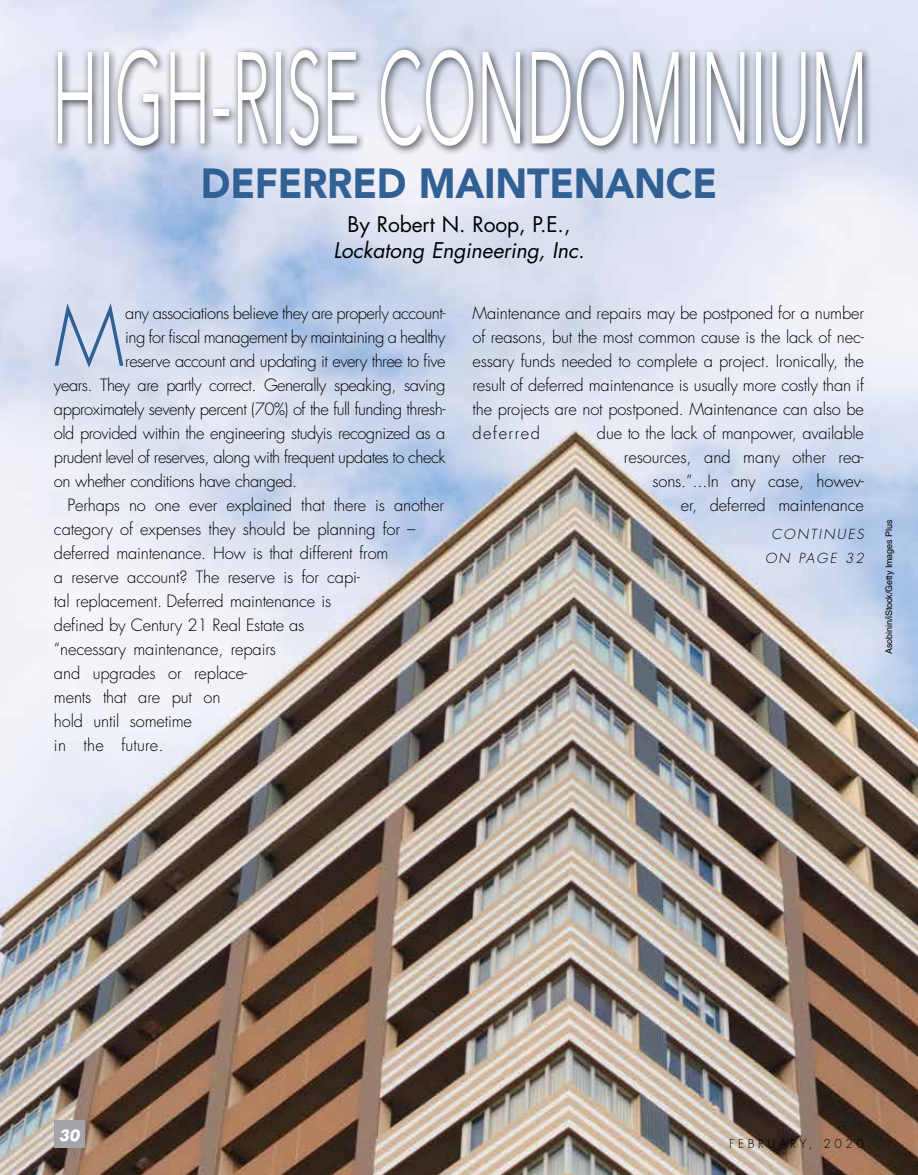
<style>
.page{position:relative;width:918px;height:1175px;background:#fff}
.page>*{position:absolute;margin:0;border:0;box-sizing:border-box;transform-origin:0 0}
.t1{font:300 129px "Avenir";letter-spacing:-.005em;color:#fff;scale:.5 1}
.t2{font:300 80.1px "Futura Std";color:#316094}
.t3{font:900 42px "Avenir";letter-spacing:-.005em;color:#316094;scale:.93 1}
.t4{font:italic 21px "Futura Std";letter-spacing:-.005em;color:#000}
.t5{font:21px "Futura Std";letter-spacing:-.005em;color:#000}
.t6{font:300 16.5px/24px "Futura Std";letter-spacing:-.01em;color:#000;text-align:justify}
.t7{font:300 16.5px "Futura Std";letter-spacing:-.03em;color:#000}
.t8{font:300 16.5px "Futura Std";letter-spacing:.01em;color:#000}
.t9{font:italic 700 15px "Futura Std";color:#fff}
.t10{font:italic 300 13.5px/24px "Futura Std";letter-spacing:.15em;color:#000;text-align:center}
.t11{font:300 12px "Futura Std";letter-spacing:.3em;color:#000}
.t12{font:9px "Helvetica LT Std";letter-spacing:-.01em;color:#000}
</style>
<div class="page">
<img style="left:0;top:0;width:918px;height:1174px">
<div style="left:54px;top:1120px;width:30px;height:28px;background:#a3a5a8"></div>
<div style="left:52px;top:44px;width:820px;height:112px;background:#000;opacity:.75"></div>
<h1 class="t1" style="left:52px;top:23px;width:1634px">HIGH-RISE CONDOMINIUM</h1>
<h3 class="t3" style="left:201px;top:147px;width:556px">DEFERRED MAINTENANCE</h3>
<p class="t5" style="left:348px;top:211px;width:224px">By Robert N. Roop, P.E.,</p>
<p class="t4" style="left:334px;top:236px;width:252px">Lockatong Engineering, Inc.</p>
<h2 class="t2" style="left:54px;top:288px;width:72px">M</h2>
<p class="t7" style="left:125px;top:302px;width:322px">any associations believe they are properly account-</p>
<p class="t7" style="left:125px;top:326px;width:322px">ing for fiscal management by maintaining a healthy</p>
<p class="t7" style="left:125px;top:350px;width:322px">reserve account and updating it every three to five</p>
<p class="t7" style="left:54px;top:374px;width:393px">years. They are partly correct. Generally speaking, saving</p>
<p class="t7" style="left:54px;top:398px;width:393px">approximately seventy percent (70%) of the full funding thresh-</p>
<p class="t7" style="left:54px;top:422px;width:393px">old provided within the engineering studyis recognized as a</p>
<p class="t7" style="left:54px;top:446px;width:393px">prudent level of reserves, along with frequent updates to check</p>
<p class="t7" style="left:54px;top:470px;width:245px">on whether conditions have changed.</p>
<p class="t6" style="left:67px;top:493px;width:378px">Perhaps no one ever explained that there is another</p>
<p class="t6" style="left:54px;top:517px;width:363px">category of expenses they should be planning for –</p>
<p class="t6" style="left:54px;top:541px;width:336px">deferred maintenance. How is that different from</p>
<p class="t6" style="left:54px;top:565px;width:307px">a reserve account? The reserve is for capi-</p>
<p class="t6" style="left:54px;top:589px;width:279px">tal replacement. Deferred maintenance is</p>
<p class="t6" style="left:54px;top:613px;width:252px">defined by Century 21 Real Estate as</p>
<p class="t6" style="left:54px;top:637px;width:224px">“necessary maintenance, repairs</p>
<p class="t6" style="left:54px;top:661px;width:195px">and upgrades or replace-</p>
<p class="t6" style="left:54px;top:685px;width:168px">ments that are put on</p>
<p class="t6" style="left:54px;top:709px;width:139px">hold until sometime</p>
<p class="t8" style="left:54px;top:735px;width:111px">in the future.</p>
<p class="t6" style="left:472px;top:301px;width:393px">Maintenance and repairs may be postponed for a number of reasons, but the most common cause is the lack of nec&shy;essary funds needed to complete a project. Ironically, the result of deferred maintenance is usually more costly than if the projects are not postponed. Maintenance can also be deferred</p>
<p class="t6" style="left:597px;top:421px;width:269px;text-align:right">due to the lack of manpower, available resources, and many other rea&shy;sons.”...In any case, howev-<br>er, deferred maintenance</p>
<p class="t10" style="left:765px;top:522px;width:100px">CONTINUES<br>ON PAGE 32</p>
<p class="t12" style="left:884px;top:654px;width:136px;rotate:-90deg">Asobinin/iStock/Getty Images Plus</p>
<p class="t9" style="left:59px;top:1125px;width:22px">30</p>
<p class="t11" style="left:729px;top:1136px;width:136px">FEBRUARY, 2020</p>
</div>
